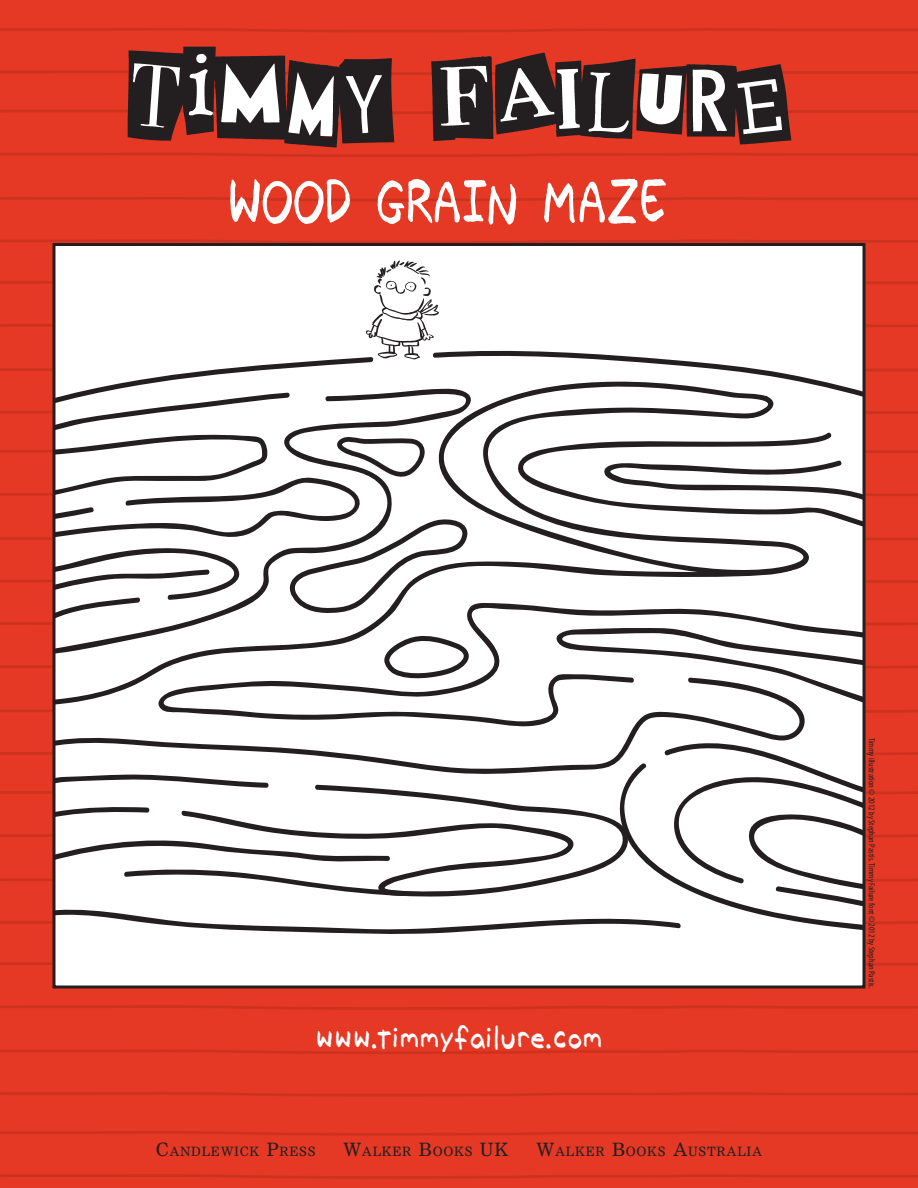
<style>
.page{position:relative;width:918px;height:1188px;background:#fff}
.page>*{position:absolute;margin:0;border:0;box-sizing:border-box;transform-origin:0 0}
.t1{font:60px "WB Timmy Failure";color:#fff}
.t2{font:33px "WB Timmy Failure";letter-spacing:.03em;color:#fff}
.Clues{font:12.6px "M Nimrod";letter-spacing:.055em;color:#231f20}
.t3{font:condensed 9px "Myriad Pro";color:#231f20}
.s1{font-size:18px}
</style>
<div class="page">
<img style="left:0;top:0;width:918px;height:1188px">
<div style="left:54px;top:244px;width:810px;height:743px;background:#fff"></div>
<svg style="left:171px;top:712px;width:634px;height:25px"></svg>
<svg style="left:56px;top:737px;width:806px;height:197px"></svg>
<svg style="left:56px;top:350px;width:806px;height:362px"></svg>
<div style="left:52px;top:243px;width:814px;height:745px;border:3px solid #231f20"></div>
<img style="left:365px;top:260px;width:80px;height:101px">
<img style="left:100px;top:11px;width:718px;height:149px">
<p class="t1" style="left:228px;top:177px;width:439px">WOOD GRAIN MAZE</p>
<p class="t2" style="left:316px;top:1023px;width:288px">www.timmyfailure.com</p>
<p class="Clues" style="left:156px;top:1144px;width:161px"><span class="s1">C</span>ANDLEWICK <span class="s1">P</span>RESS</p>
<p class="Clues" style="left:343px;top:1144px;width:166px"><span class="s1">W</span>ALKER <span class="s1">B</span>OOKS <span class="s1">UK</span></p>
<p class="Clues" style="left:536px;top:1144px;width:228px"><span class="s1">W</span>ALKER <span class="s1">B</span>OOKS <span class="s1">A</span>USTRALIA</p>
<p class="t3" style="left:877px;top:738px;width:252px;rotate:90deg">Timmy illustration © 2012 by Stephan Pastis. Timmy Failure font © 2012 by Stephan Pastis.</p>
</div>
